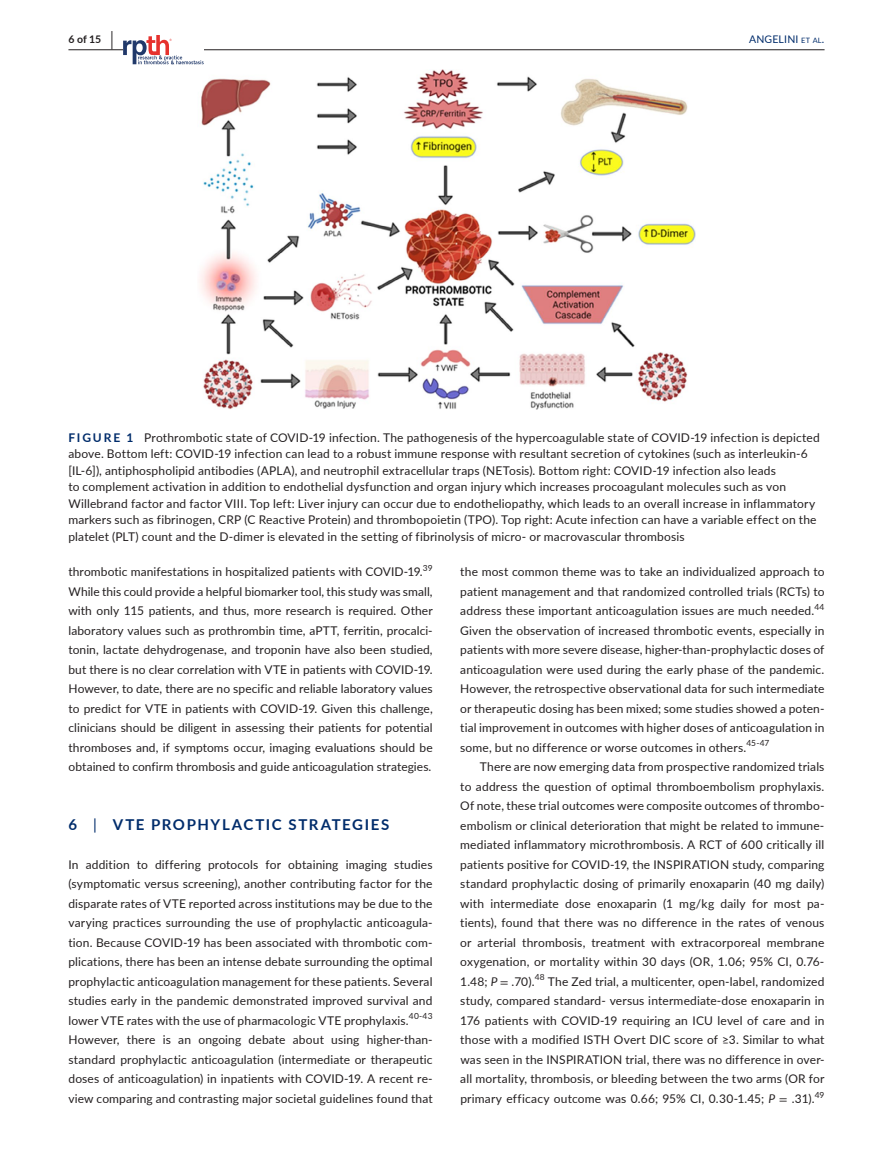
<style>
.page{position:relative;width:893px;height:1174px;background:#fff}
.page>*{position:absolute;margin:0;border:0;box-sizing:border-box;transform-origin:0 0}
.t1{font:700 15px "Lato";letter-spacing:.11em;color:#002c6b}
.t2{font:12px/19.5px "Lato";letter-spacing:.015em;color:#231f20;text-align:justify}
.t3{font:10.5px "Lato";letter-spacing:.02em;color:#002c6b}
.t4{font:700 10.5px "Lato";color:#231f20}
.t5{font:8.4px "Lato";letter-spacing:.02em;color:#231f20}
.s1{font-size:19.5px}
.s2{font-size:7.35px}
.s3{font-weight:700;color:#002c6b}
.s4{font-weight:400}
.s5{font-style:italic}
.s6{font-family:"STIX"}
</style>
<div class="page">
<hr style="left:68px;top:49px;width:756px;height:1px;background:#231f20">
<svg style="left:123px;top:35px;width:81px;height:29px"></svg>
<img style="left:200px;top:69px;width:495px;height:340px">
<p class="t4" style="left:68px;top:31px;width:46px">6 of 15 <span class="s1">|</span></p>
<p class="t3" style="left:749px;top:31px;width:77px">ANGELINI <span class="s2">et al</span>.</p>
<p class="t2" style="left:68px;top:428px;width:753px;line-height:16.5px;text-align:left"><span class="s3">FIGURE 1</span> Prothrombotic state of COVID-19 infection. The pathogenesis of the hypercoagulable state of COVID-19 infection is depicted above. Bottom left: COVID-19 infection can lead to a robust immune response with resultant secretion of cytokines (such as interleukin-6 [IL-6]), antiphospholipid antibodies (APLA), and neutrophil extracellular traps (NETosis). Bottom right: COVID-19 infection also leads<br>to complement activation in addition to endothelial dysfunction and organ injury which increases procoagulant molecules such as von Willebrand factor and factor VIII. Top left: Liver injury can occur due to endotheliopathy, which leads to an overall increase in inflammatory markers such as fibrinogen, CRP (C Reactive Protein) and thrombopoietin (TPO). Top right: Acute infection can have a variable effect on the platelet (PLT) count and the D-dimer is elevated in the setting of fibrinolysis of micro- or macrovascular thrombosis</p>
<p class="t2" style="left:68px;top:561px;width:356px">thrombotic manifestations in hospitalized patients with COVID-19.</p>
<p class="t5" style="left:423px;top:562px;width:11px">39</p>
<p class="t2" style="left:68px;top:581px;width:366px">While this could provide a helpful biomarker tool, this study was small, with only 115 patients, and thus, more research is required. Other laboratory values such as prothrombin time, aPTT, ferritin, procalci&shy;tonin, lactate dehydrogenase, and troponin have also been studied, but there is no clear correlation with VTE in patients with COVID-19.<br>However, to date, there are no specific and reliable laboratory values to predict for VTE in patients with COVID-19. Given this challenge, clinicians should be diligent in assessing their patients for potential thromboses and, if symptoms occur, imaging evaluations should be obtained to confirm thrombosis and guide anticoagulation strategies.</p>
<p class="t1" style="left:68px;top:813px;width:323px">6 <span class="s4">|</span> VTE PROPHYLACTIC STRATEGIES</p>
<p class="t2" style="left:68px;top:854px;width:366px">In addition to differing protocols for obtaining imaging studies (symptomatic versus screening), another contributing factor for the disparate rates of VTE reported across institutions may be due to the varying practices surrounding the use of prophylactic anticoagula&shy;tion. Because COVID-19 has been associated with thrombotic com&shy;plications, there has been an intense debate surrounding the optimal prophylactic anticoagulation management for these patients. Several studies early in the pandemic demonstrated improved survival and lower VTE rates with the use of pharmacologic VTE prophylaxis.</p>
<p class="t5" style="left:409px;top:1010px;width:25px">40-43</p>
<p class="t2" style="left:68px;top:1029px;width:366px">However, there is an ongoing debate about using higher-than&shy;standard prophylactic anticoagulation (intermediate or therapeutic doses of anticoagulation) in inpatients with COVID-19. A recent re&shy;view comparing and contrasting major societal guidelines found that</p>
<p class="t2" style="left:460px;top:561px;width:366px">the most common theme was to take an individualized approach to patient management and that randomized controlled trials (RCTs) to address these important anticoagulation issues are much needed.</p>
<p class="t5" style="left:814px;top:601px;width:12px">44</p>
<p class="t2" style="left:460px;top:620px;width:366px">Given the observation of increased thrombotic events, especially in patients with more severe disease, higher-than-prophylactic doses of anticoagulation were used during the early phase of the pandemic.<br>However, the retrospective observational data for such intermediate or therapeutic dosing has been mixed; some studies showed a poten&shy;tial improvement in outcomes with higher doses of anticoagulation in some, but no difference or worse outcomes in others.</p>
<p class="t5" style="left:746px;top:737px;width:24px">45-47</p>
<p class="t2" style="left:460px;top:756px;width:366px;text-indent:20px">There are now emerging data from prospective randomized trials to address the question of optimal thromboembolism prophylaxis.<br>Of note, these trial outcomes were composite outcomes of thrombo&shy;embolism or clinical deterioration that might be related to immune&shy;mediated inflammatory microthrombosis. A RCT of 600 critically ill patients positive for COVID-19, the INSPIRATION study, comparing standard prophylactic dosing of primarily enoxaparin (40 mg daily) with intermediate dose enoxaparin (1 mg/kg daily for most pa&shy;tients), found that there was no difference in the rates of venous or arterial thrombosis, treatment with extracorporeal membrane oxygenation, or mortality within 30 days (OR, 1.06; 95% CI, 0.76- 1.48; <span class="s5">P</span> <span class="s6">=</span> .70).<sup>48</sup> The Zed trial, a multicenter, open-label, randomized study, compared standard- versus intermediate-dose enoxaparin in 176 patients with COVID-19 requiring an ICU level of care and in those with a modified ISTH Overt DIC score of ≥3. Similar to what was seen in the INSPIRATION trial, there was no difference in over&shy;all mortality, thrombosis, or bleeding between the two arms (OR for primary efficacy outcome was 0.66; 95% CI, 0.30-1.45; <span class="s5">P</span> <span class="s6">=</span> .31).<sup>49</sup></p>
</div>
